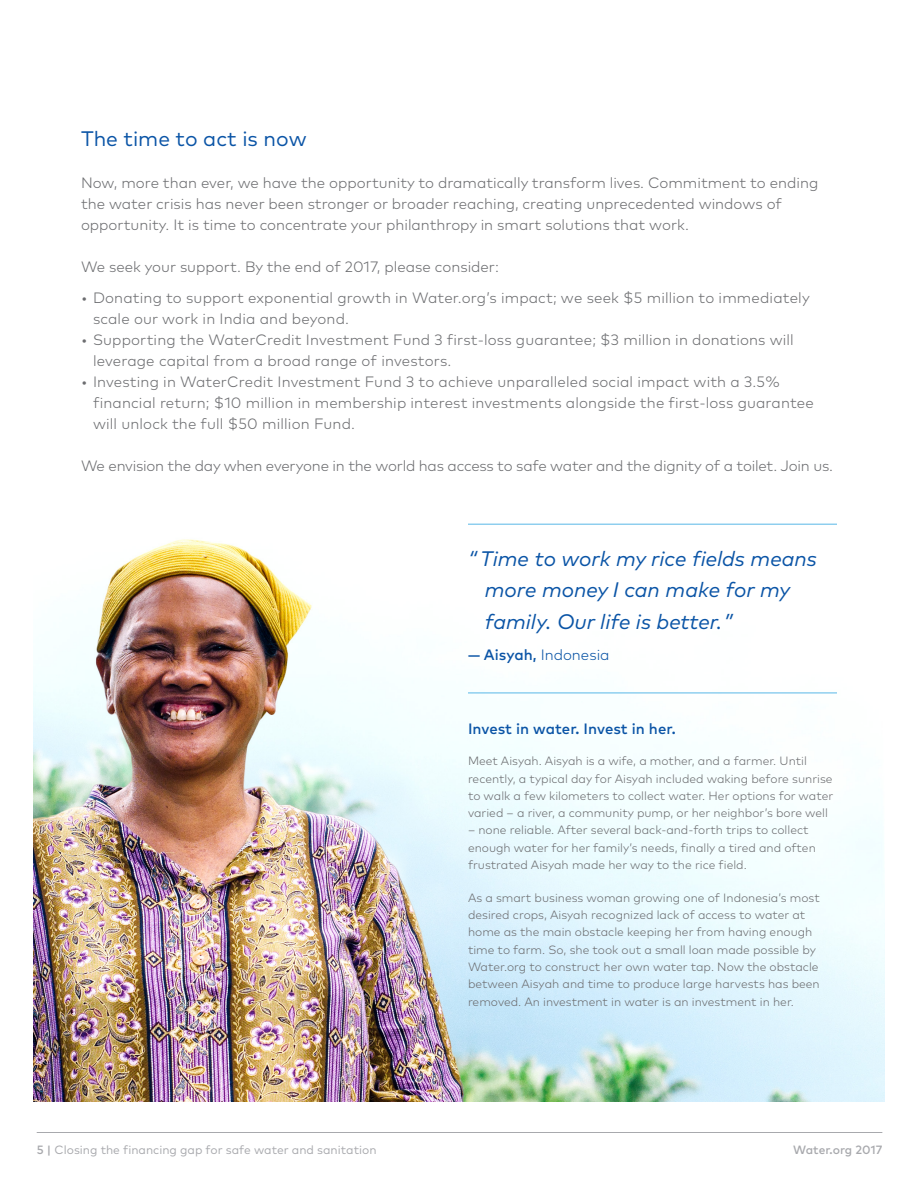
<style>
.page{position:relative;width:918px;height:1188px;background:#fff}
.page>*{position:absolute;margin:0;border:0;box-sizing:border-box;transform-origin:0 0}
.Subhead_Colbalt_Bl{font:italic 21px/31.5px "Mark Pro";color:#0a54a6}
.Subhead_Colbalt_Bl-2{font:21px "Mark Pro";color:#0a54a6}
.Body_Copy{font:300 15px/21px "Mark Pro";color:#6c6d70}
.Body_Copy-2{font:500 15px "Mark Pro";color:#0a54a6}
.Subhead_Colbalt_Bl-3{font:300 15px "Mark Pro";color:#0a54a6}
.Body_Copy-3{font:300 12px/17.4px "Mark Pro";color:#6c6d70}
._8_10pt_Caption_Dark{font:12px "Mark Pro";color:#a8a9ad}
._8_10pt_Caption_Dark-2{font:500 12px "Mark Pro";color:#a8a9ad}
.s1{font-weight:400}
.s2{font-weight:500}
</style>
<div class="page">
<img style="left:33px;top:539px;width:852px;height:562px">
<hr style="left:37px;top:1132px;width:845px;height:1px;background:#a8a9ad">
<hr style="left:468px;top:693px;width:369px;height:1px;background:#58b7e7">
<hr style="left:468px;top:524px;width:369px;height:1px;background:#58b7e7">
<p class="Subhead_Colbalt_Bl-2" style="left:81px;top:123px;width:227px">The time to act is now</p>
<p class="Body_Copy" style="left:81px;top:171px;width:739px">Now, more than ever, we have the opportunity to dramatically transform lives. Commitment to ending the water crisis has never been stronger or broader reaching, creating unprecedented windows of opportunity. It is time to concentrate your philanthropy in smart solutions that work.</p>
<p class="Body_Copy" style="left:81px;top:255px;width:419px">We seek your support. By the end of 2017, please consider:</p>
<p class="Body_Copy" style="left:93px;top:286px;width:718px;text-indent:-12px"><span class="s1">•</span> Donating to support exponential growth in Water.org’s impact; we seek $5 million to immediately scale our work in India and beyond.</p>
<p class="Body_Copy" style="left:93px;top:328px;width:702px;text-indent:-12px"><span class="s1">•</span> Supporting the WaterCredit Investment Fund 3 first-loss guarantee; $3 million in donations will leverage capital from a broad range of investors.</p>
<p class="Body_Copy" style="left:93px;top:370px;width:722px;text-indent:-12px"><span class="s1">•</span> Investing in WaterCredit Investment Fund 3 to achieve unparalleled social impact with a 3.5% financial return; $10 million in membership interest investments alongside the first-loss guarantee will unlock the full $50 million Fund.</p>
<p class="Body_Copy" style="left:81px;top:454px;width:753px">We envision the day when everyone in the world has access to safe water and the dignity of a toilet. Join us.</p>
<p class="Subhead_Colbalt_Bl" style="left:485px;top:541px;width:333px;text-indent:-17px">“ Time to work my rice fields means more money I can make for my family. Our life is better. ”</p>
<p class="Subhead_Colbalt_Bl-3" style="left:468px;top:644px;width:143px"><span class="s2">— Aisyah,</span> Indonesia</p>
<p class="_8_10pt_Caption_Dark" style="left:37px;top:1141px;width:341px"><span class="s2">5 |</span> Closing the financing gap for safe water and sanitation</p>
<p class="Body_Copy-2" style="left:468px;top:717px;width:209px">Invest in water. Invest in her.</p>
<p class="Body_Copy-3" style="left:468px;top:751px;width:367px">Meet Aisyah. Aisyah is a wife, a mother, and a farmer. Until recently, a typical day for Aisyah included waking before sunrise to walk a few kilometers to collect water. Her options for water varied – a river, a community pump, or her neighbor’s bore well</p>
<p class="Body_Copy-3" style="left:468px;top:820px;width:349px">– none reliable. After several back-and-forth trips to collect enough water for her family’s needs, finally a tired and often frustrated Aisyah made her way to the rice field.</p>
<p class="Body_Copy-3" style="left:468px;top:888px;width:353px">As a smart business woman growing one of Indonesia’s most desired crops, Aisyah recognized lack of access to water at home as the main obstacle keeping her from having enough time to farm. So, she took out a small loan made possible by Water.org to construct her own water tap. Now the obstacle between Aisyah and time to produce large harvests has been removed. An investment in water is an investment in her.</p>
<p class="_8_10pt_Caption_Dark-2" style="left:793px;top:1141px;width:91px">Water.org 2017</p>
</div>
